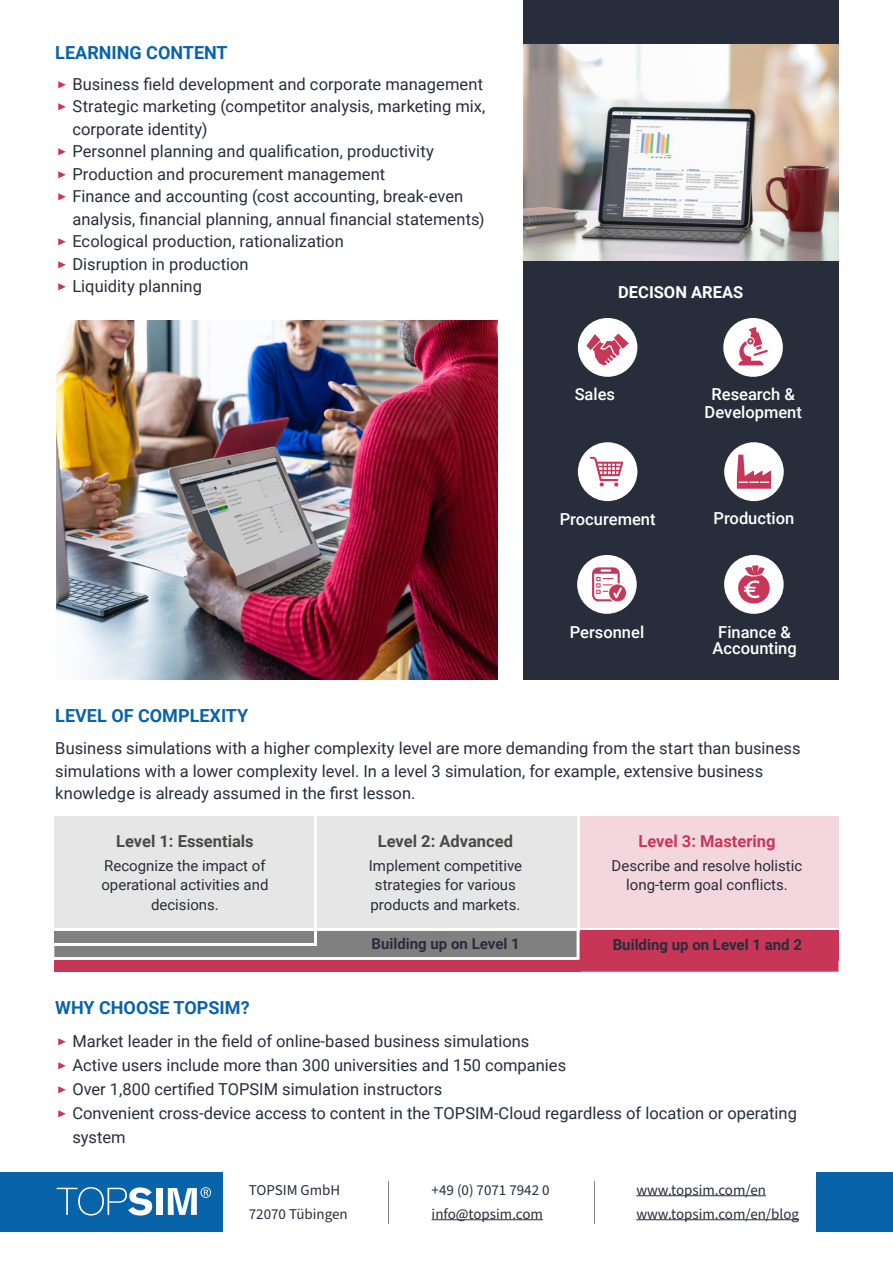
<style>
.page{position:relative;width:893px;height:1263px;background:#fff}
.page>*{position:absolute;margin:0;border:0;box-sizing:border-box;transform-origin:0 0}
.t1{font:700 18px "Roboto";color:#0963a9}
.t2{font:16.5px/22.5px "Roboto";color:#272d3b}
.t3{font:500 16.5px/16.5px "Roboto";color:#fff;text-align:center}
.t4{font:700 16.5px "Roboto";color:#4a4a49}
.t5{font:700 16.5px "Roboto";color:#c83759}
.t6{font:700 16.5px "Roboto";color:#fff}
.t7{font:15px/19.5px "Roboto";color:#272d3b;text-align:center}
.t8{font:15px/24px "Source Sans Pro";color:#272d3b}
.t9{font:700 15px "Roboto";color:#272d3b}
.s1{font-family:"Source Sans Pro";font-size:15px;color:#c73657}
</style>
<div class="page">
<div style="left:580px;top:816px;width:258px;height:112px;background:#f4d7de"></div>
<div style="left:317px;top:816px;width:260px;height:112px;background:#e6e6e6"></div>
<svg style="left:54px;top:930px;width:784px;height:42px;background:#ae6979"></svg>
<div style="left:52px;top:930px;width:265px;height:15px;background:#fff"></div>
<div style="left:54px;top:931px;width:260px;height:12px;background:#808081"></div>
<div style="left:54px;top:816px;width:260px;height:112px;background:#e6e6e6"></div>
<div style="left:54px;top:960px;width:527px;height:12px;background:#c73657"></div>
<img style="left:57px;top:320px;width:441px;height:359px">
<div style="left:523px;top:261px;width:315px;height:418px;background:#272d3b"></div>
<div style="left:724px;top:555px;width:60px;height:59px;background:#fff;border-radius:50%"></div>
<svg style="left:738px;top:565px;width:32px;height:39px"></svg>
<div style="left:723px;top:318px;width:60px;height:59px;background:#fff;border-radius:50%"></div>
<svg style="left:738px;top:327px;width:30px;height:38px"></svg>
<div style="left:578px;top:442px;width:59px;height:59px;background:#fff;border-radius:50%"></div>
<svg style="left:590px;top:457px;width:33px;height:30px"></svg>
<div style="left:578px;top:318px;width:59px;height:59px;background:#fff;border-radius:50%"></div>
<svg style="left:586px;top:334px;width:43px;height:31px"></svg>
<div style="left:724px;top:442px;width:60px;height:59px;background:#fff;border-radius:50%"></div>
<svg style="left:737px;top:455px;width:34px;height:34px"></svg>
<div style="left:577px;top:555px;width:60px;height:59px;background:#fff;border-radius:50%"></div>
<svg style="left:592px;top:567px;width:34px;height:34px"></svg>
<div style="left:523px;top:0;width:315px;height:45px;background:#272d3b"></div>
<img style="left:523px;top:45px;width:315px;height:216px">
<hr style="left:432px;top:1219px;width:111px;height:1px;background:#272d3b">
<hr style="left:594px;top:1181px;width:1px;height:43px;background:#808080">
<hr style="left:388px;top:1181px;width:1px;height:43px;background:#808080">
<hr style="left:636px;top:1195px;width:130px;height:1px;background:#272d3b">
<hr style="left:636px;top:1219px;width:163px;height:1px;background:#272d3b">
<div style="left:817px;top:1172px;width:76px;height:60px;background:#0963a9"></div>
<div style="left:0;top:1172px;width:223px;height:60px;background:#0963a9"></div>
<svg style="left:57px;top:1187px;width:95px;height:28px"></svg>
<div style="left:156px;top:1188px;width:6px;height:27px;background:#fff"></div>
<svg style="left:168px;top:1187px;width:43px;height:28px"></svg>
<p class="t1" style="left:55px;top:46px;width:174px">LEARNING CONTENT</p>
<p class="t2" style="left:57px;top:72px;width:427px"><span class="s1">▶</span> Business field development and corporate management</p>
<p class="t2" style="left:57px;top:96px;width:430px"><span class="s1">▶</span> Strategic marketing (competitor analysis, marketing mix,</p>
<p class="t2" style="left:72px;top:119px;width:137px">corporate identity)</p>
<p class="t2" style="left:57px;top:139px;width:378px"><span class="s1">▶</span> Personnel planning and qualification, productivity</p>
<p class="t2" style="left:57px;top:164px;width:329px"><span class="s1">▶</span> Production and procurement management</p>
<p class="t2" style="left:57px;top:186px;width:407px"><span class="s1">▶</span> Finance and accounting (cost accounting, break-even</p>
<p class="t2" style="left:72px;top:207px;width:414px">analysis, financial planning, annual financial statements)</p>
<p class="t2" style="left:57px;top:231px;width:288px"><span class="s1">▶</span> Ecological production, rationalization</p>
<p class="t2" style="left:57px;top:254px;width:193px"><span class="s1">▶</span> Disruption in production</p>
<p class="t2" style="left:57px;top:276px;width:146px"><span class="s1">▶</span> Liquidity planning</p>
<p class="t1" style="left:55px;top:708px;width:195px">LEVEL OF COMPLEXITY</p>
<p class="t6" style="left:618px;top:285px;width:127px">DECISON AREAS</p>
<p class="t3" style="left:575px;top:387px;width:42px">Sales</p>
<p class="t3" style="left:705px;top:387px;width:99px;line-height:18px">Research &amp;<br>Development</p>
<p class="t3" style="left:560px;top:512px;width:97px">Procurement</p>
<p class="t3" style="left:713px;top:512px;width:82px">Production</p>
<p class="t3" style="left:570px;top:625px;width:76px">Personnel</p>
<p class="t3" style="left:712px;top:625px;width:86px">Finance &amp;<br>Accounting</p>
<p class="t2" style="left:55px;top:738px;width:747px">Business simulations with a higher complexity level are more demanding from the start than business simulations with a lower complexity level. In a level 3 simulation, for example, extensive business knowledge is already assumed in the first lesson.</p>
<p class="t4" style="left:116px;top:835px;width:139px">Level 1: Essentials</p>
<p class="t7" style="left:101px;top:857px;width:169px">Recognize the impact of operational activities and decisions.</p>
<p class="t1" style="left:55px;top:1000px;width:196px">WHY CHOOSE TOPSIM?</p>
<p class="t4" style="left:378px;top:835px;width:137px">Level 2: Advanced</p>
<p class="t7" style="left:369px;top:857px;width:155px;text-align:left">Implement competitive strategies for various products and markets.</p>
<p class="t9" style="left:371px;top:938px;width:150px">Building up on Level 1</p>
<p class="t5" style="left:638px;top:835px;width:138px">Level 3: Mastering</p>
<p class="t7" style="left:612px;top:857px;width:192px">Describe and resolve holistic long-term goal conflicts.</p>
<p class="t9" style="left:613px;top:938px;width:191px">Building up on Level 1 and 2</p>
<p class="t2" style="left:57px;top:1029px;width:473px"><span class="s1">▶</span> Market leader in the field of online-based business simulations</p>
<p class="t2" style="left:57px;top:1054px;width:510px"><span class="s1">▶</span> Active users include more than 300 universities and 150 companies</p>
<p class="t2" style="left:57px;top:1077px;width:386px"><span class="s1">▶</span> Over 1,800 certified TOPSIM simulation instructors</p>
<p class="t2" style="left:57px;top:1102px;width:741px"><span class="s1">▶</span> Convenient cross-device access to content in the TOPSIM-Cloud regardless of location or operating</p>
<p class="t2" style="left:72px;top:1126px;width:55px">system</p>
<p class="t8" style="left:249px;top:1179px;width:101px">TOPSIM GmbH<br>72070 Tübingen</p>
<p class="t8" style="left:432px;top:1179px;width:120px">+49 (0) 7071 7942 0 info@topsim.com</p>
<p class="t8" style="left:636px;top:1179px;width:164px">www.topsim.com/en www.topsim.com/en/blog</p>
</div>
